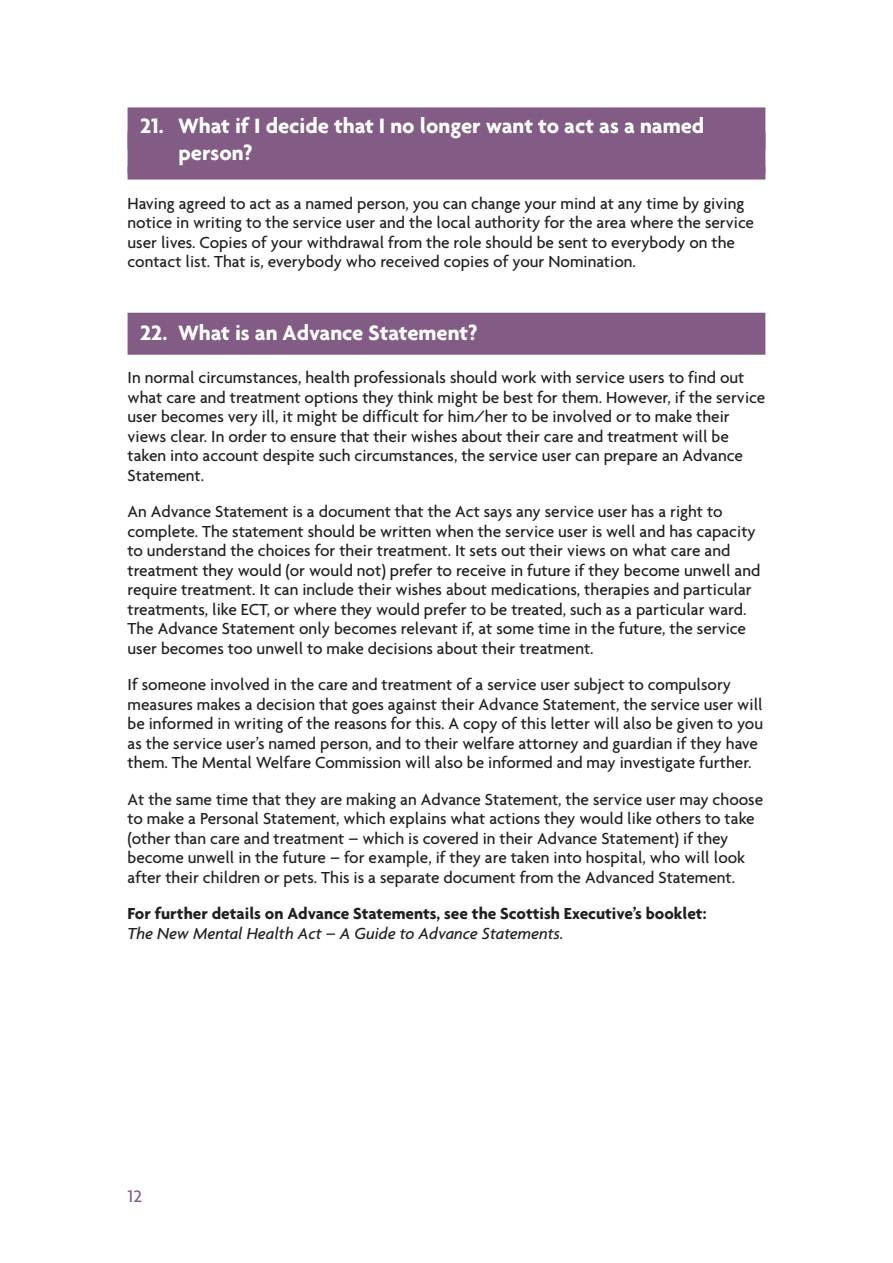
<style>
.page{position:relative;width:893px;height:1263px;background:#fff}
.page>*{position:absolute;margin:0;border:0;box-sizing:border-box;transform-origin:0 0}
.t1{font:700 22.5px/27px "Agenda";color:#fff}
.t2{font:500 18px "Agenda";color:#835c85}
.t3{font:500 17.25px/19.5px "Agenda";color:#231f20}
.t4{font:700 17.25px "Agenda";color:#231f20}
.t5{font:italic 500 17.25px "Agenda";color:#231f20}
</style>
<div class="page">
<div style="left:128px;top:107px;width:637px;height:42px;background:#835c85"></div>
<div style="left:128px;top:131px;width:637px;height:42px;background:#835c85"></div>
<div style="left:128px;top:166px;width:637px;height:14px;background:#835c85"></div>
<div style="left:128px;top:313px;width:637px;height:42px;background:#835c85"></div>
<h1 class="t1" style="left:179px;top:112px;width:527px;text-indent:-38px">21. What if I decide that I no longer want to act as a named person?</h1>
<p class="t3" style="left:128px;top:193px;width:628px">Having agreed to act as a named person, you can change your mind at any time by giving notice in writing to the service user and the local authority for the area where the service user lives. Copies of your withdrawal from the role should be sent to everybody on the contact list. That is, everybody who received copies of your Nomination.</p>
<h1 class="t1" style="left:140px;top:318px;width:339px">22. What is an Advance Statement?</h1>
<p class="t3" style="left:128px;top:368px;width:639px">In normal circumstances, health professionals should work with service users to find out what care and treatment options they think might be best for them. However, if the service user becomes very ill, it might be difficult for him/her to be involved or to make their views clear. In order to ensure that their wishes about their care and treatment will be taken into account despite such circumstances, the service user can prepare an Advance Statement.</p>
<p class="t3" style="left:128px;top:501px;width:634px">An Advance Statement is a document that the Act says any service user has a right to complete. The statement should be written when the service user is well and has capacity to understand the choices for their treatment. It sets out their views on what care and treatment they would (or would not) prefer to receive in future if they become unwell and require treatment. It can include their wishes about medications, therapies and particular treatments, like ECT, or where they would prefer to be treated, such as a particular ward.<br>The Advance Statement only becomes relevant if, at some time in the future, the service user becomes too unwell to make decisions about their treatment.</p>
<p class="t3" style="left:128px;top:674px;width:637px">If someone involved in the care and treatment of a service user subject to compulsory measures makes a decision that goes against their Advance Statement, the service user will be informed in writing of the reasons for this. A copy of this letter will also be given to you as the service user’s named person, and to their welfare attorney and guardian if they have them. The Mental Welfare Commission will also be informed and may investigate further.</p>
<p class="t3" style="left:128px;top:789px;width:637px">At the same time that they are making an Advance Statement, the service user may choose to make a Personal Statement, which explains what actions they would like others to take (other than care and treatment – which is covered in their Advance Statement) if they become unwell in the future – for example, if they are taken into hospital, who will look after their children or pets. This is a separate document from the Advanced Statement.</p>
<p class="t4" style="left:128px;top:903px;width:580px">For further details on Advance Statements, see the Scottish Executive’s booklet:</p>
<p class="t5" style="left:128px;top:923px;width:437px">The New Mental Health Act – A Guide to Advance Statements.</p>
<p class="t2" style="left:128px;top:1185px;width:16px">12</p>
</div>
